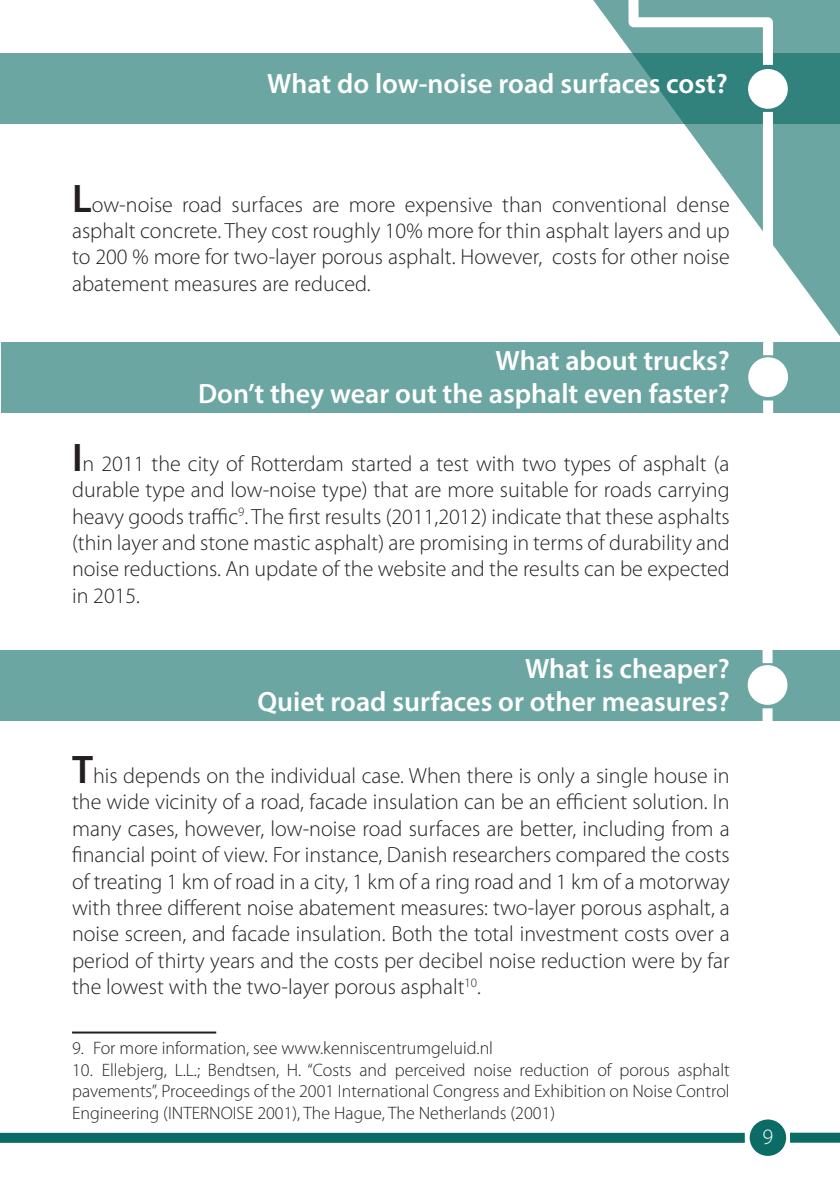
<style>
.page{position:relative;width:840px;height:1191px;background:#fff}
.page>*{position:absolute;margin:0;border:0;box-sizing:border-box;transform-origin:0 0}
.Paragraph_title{font:600 28px "Myriad Pro";color:#fff}
.Paragraph_basic{font:300 22px/26.4px "Myriad Pro";color:#231f20;text-align:justify}
.t1{font:300 22px "Myriad Pro";color:#fff}
.Footnotes{font:300 18px/21.6px "Myriad Pro";color:#231f20;text-align:justify}
.s1{font-weight:600;font-size:40px}
</style>
<div class="page">
<div style="left:749px;top:1119px;width:36px;height:36px;background:#0b6b65;border-radius:50%"></div>
<div style="left:789px;top:1132px;width:50px;height:10px;background:#0b6b65"></div>
<div style="left:0;top:1132px;width:744px;height:10px;background:#0b6b65"></div>
<svg style="left:585px;top:0;width:254px;height:335px"></svg>
<svg style="left:0;top:54px;width:839px;height:70px;background:#63a09c"></svg>
<div style="left:762px;top:112px;width:10px;height:188px;background:#fff"></div>
<div style="left:747px;top:69px;width:40px;height:40px;background:#fff;border-radius:50%"></div>
<svg style="left:623px;top:0;width:154px;height:75px"></svg>
<hr style="left:72px;top:1031px;width:144px;height:2px;background:#231f20">
<div style="left:1px;top:342px;width:838px;height:70px;background:#6ca6a2"></div>
<div style="left:0;top:650px;width:839px;height:70px;background:#6ca6a2"></div>
<div style="left:762px;top:400px;width:10px;height:57px;background:#fff"></div>
<div style="left:762px;top:708px;width:10px;height:57px;background:#fff"></div>
<div style="left:762px;top:298px;width:10px;height:57px;background:#fff"></div>
<div style="left:762px;top:606px;width:10px;height:57px;background:#fff"></div>
<div style="left:747px;top:357px;width:40px;height:40px;background:#fff;border-radius:50%"></div>
<div style="left:747px;top:665px;width:40px;height:40px;background:#fff;border-radius:50%"></div>
<p class="Paragraph_title" style="left:267px;top:66px;width:462px">What do low-noise road surfaces cost?</p>
<p class="Paragraph_basic" style="left:72px;top:191px;width:658px"><span class="s1">L</span>ow-noise road surfaces are more expensive than conventional dense asphalt concrete. They cost roughly 10% more for thin asphalt layers and up to 200 % more for two-layer porous asphalt. However, costs for other noise abatement measures are reduced.</p>
<p class="Paragraph_title" style="left:495px;top:342px;width:235px">What about trucks?</p>
<p class="Paragraph_title" style="left:198px;top:376px;width:533px">Don’t they wear out the asphalt even faster?</p>
<p class="Paragraph_basic" style="left:72px;top:450px;width:659px"><span class="s1">I</span>n 2011 the city of Rotterdam started a test with two types of asphalt (a durable type and low-noise type) that are more suitable for roads carrying heavy goods traffic<sup>9</sup>. The first results (2011,2012) indicate that these asphalts (thin layer and stone mastic asphalt) are promising in terms of durability and noise reductions. An update of the website and the results can be expected in 2015.</p>
<p class="Paragraph_title" style="left:524px;top:650px;width:206px">What is cheaper?</p>
<p class="Paragraph_title" style="left:257px;top:684px;width:473px">Quiet road surfaces or other measures?</p>
<p class="Paragraph_basic" style="left:72px;top:762px;width:659px"><span class="s1">T</span>his depends on the individual case. When there is only a single house in the wide vicinity of a road, facade insulation can be an efficient solution. In many cases, however, low-noise road surfaces are better, including from a financial point of view. For instance, Danish researchers compared the costs of treating 1 km of road in a city, 1 km of a ring road and 1 km of a motorway with three different noise abatement measures: two-layer porous asphalt, a noise screen, and facade insulation. Both the total investment costs over a period of thirty years and the costs per decibel noise reduction were by far the lowest with the two-layer porous asphalt<sup>10</sup>.</p>
<p class="Footnotes" style="left:72px;top:1037px;width:422px">9. For more information, see www.kenniscentrumgeluid.nl</p>
<p class="Footnotes" style="left:72px;top:1058px;width:658px">10. Ellebjerg, L.L.; Bendtsen, H. “Costs and perceived noise reduction of porous asphalt pavements”, Proceedings of the 2001 International Congress and Exhibition on Noise Control Engineering (INTERNOISE 2001), The Hague, The Netherlands (2001)</p>
<p class="t1" style="left:761px;top:1123px;width:12px">9</p>
</div>
